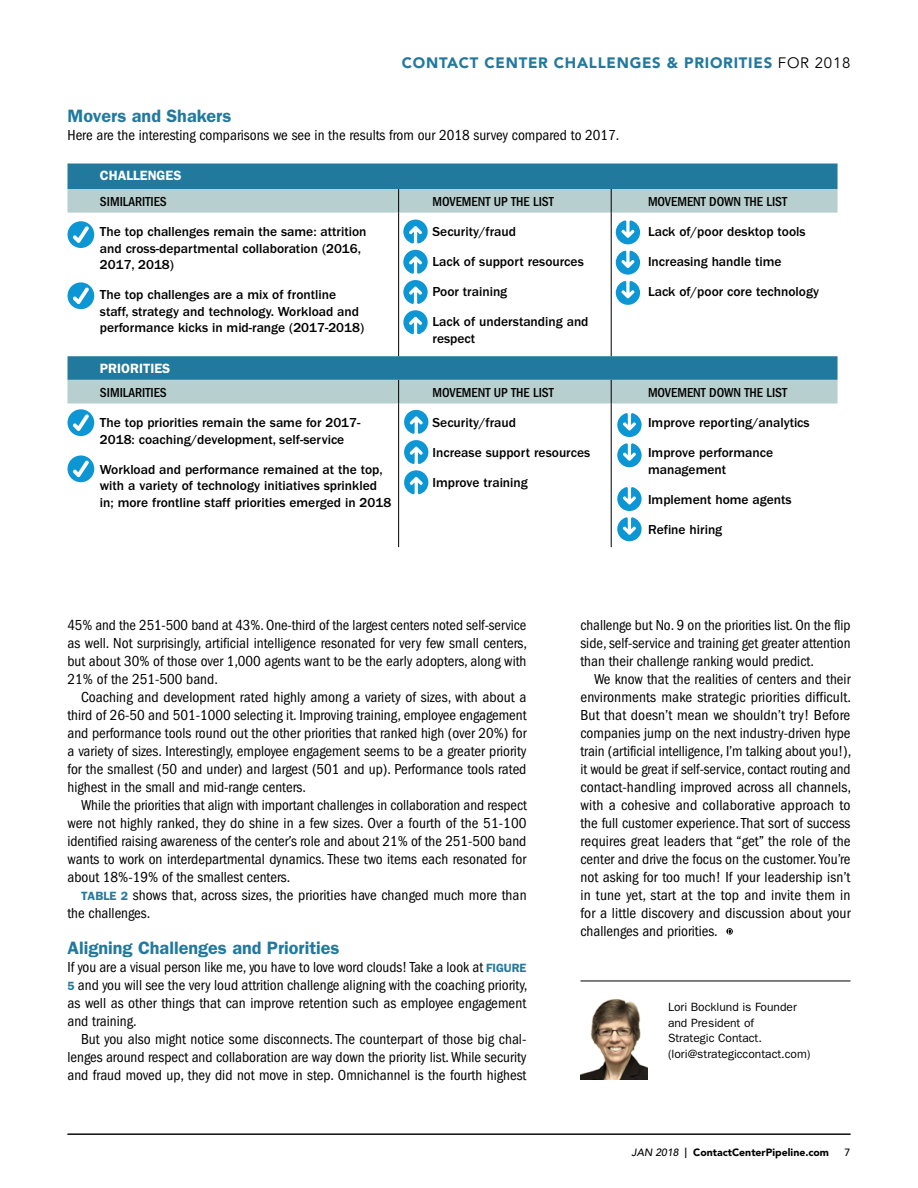
<style>
.page{position:relative;width:918px;height:1188px;background:#fff}
.page>*{position:absolute;margin:0;border:0;box-sizing:border-box;transform-origin:0 0}
.t1{font:600 18px "Franklin Gothic";color:#21799e}
.t2{font:condensed 15px/18px "Franklin Gothic";color:#000;text-align:justify}
.t3{font:900 15px "Avenir";letter-spacing:.05em;color:#21799e}
.t4{font:500 13.5px/16.5px "Franklin Gothic";color:#000}
.t5{font:500 condensed 13.5px "Franklin Gothic";color:#000}
.t6{font:600 13.5px "Franklin Gothic";color:#fff}
.t7{font:12px/15.8px "Franklin Gothic";color:#000}
.t8{font:900 10.5px "Avenir";color:#000}
.t9{font:500 10.5px "Avenir";color:#000}
.s1{font-weight:400;color:#000}
.s2{font-weight:600;font-stretch:normal;font-size:12px;color:#22799e}
.s3{font-weight:500;font-style:italic}
</style>
<div class="page">
<hr style="left:68px;top:1134px;width:782px;height:1px;background:#000">
<svg style="left:726px;top:928px;width:7px;height:7px"></svg>
<hr style="left:580px;top:981px;width:270px;height:1px;background:#000">
<img style="left:580px;top:998px;width:68px;height:82px">
<div style="left:68px;top:164px;width:770px;height:25px;background:#21799e"></div>
<svg style="left:68px;top:189px;width:770px;height:215px"></svg>
<svg style="left:398px;top:189px;width:1px;height:24px"></svg>
<hr style="left:398px;top:213px;width:1px;height:143px;background:#000">
<svg style="left:398px;top:380px;width:1px;height:24px"></svg>
<hr style="left:398px;top:404px;width:1px;height:143px;background:#000">
<svg style="left:611px;top:189px;width:1px;height:24px"></svg>
<hr style="left:611px;top:213px;width:1px;height:143px;background:#000">
<svg style="left:611px;top:380px;width:1px;height:24px"></svg>
<hr style="left:611px;top:404px;width:1px;height:143px;background:#000">
<svg style="left:403px;top:220px;width:25px;height:24px"></svg>
<svg style="left:403px;top:250px;width:25px;height:24px"></svg>
<svg style="left:403px;top:280px;width:25px;height:24px"></svg>
<svg style="left:403px;top:310px;width:25px;height:24px"></svg>
<svg style="left:404px;top:410px;width:24px;height:24px"></svg>
<svg style="left:404px;top:440px;width:24px;height:24px"></svg>
<svg style="left:404px;top:470px;width:24px;height:24px"></svg>
<svg style="left:617px;top:517px;width:25px;height:24px"></svg>
<svg style="left:617px;top:487px;width:25px;height:24px"></svg>
<svg style="left:617px;top:443px;width:25px;height:24px"></svg>
<svg style="left:617px;top:413px;width:25px;height:24px"></svg>
<svg style="left:616px;top:281px;width:24px;height:24px"></svg>
<svg style="left:616px;top:251px;width:24px;height:24px"></svg>
<svg style="left:616px;top:220px;width:24px;height:24px"></svg>
<svg style="left:68px;top:221px;width:26px;height:27px"></svg>
<svg style="left:68px;top:282px;width:26px;height:27px"></svg>
<svg style="left:68px;top:409px;width:26px;height:27px"></svg>
<svg style="left:68px;top:455px;width:26px;height:27px"></svg>
<p class="t3" style="left:402px;top:54px;width:450px">CONTACT CENTER CHALLENGES &amp; PRIORITIES <span class="s1">FOR 2018</span></p>
<p class="t1" style="left:68px;top:105px;width:166px">Movers and Shakers</p>
<p class="t2" style="left:68px;top:126px;width:554px">Here are the interesting comparisons we see in the results from our 2018 survey compared to 2017.</p>
<p class="t6" style="left:100px;top:168px;width:83px">CHALLENGES</p>
<p class="t5" style="left:100px;top:194px;width:68px">SIMILARITIES</p>
<p class="t5" style="left:433px;top:194px;width:123px">MOVEMENT UP THE LIST</p>
<p class="t5" style="left:648px;top:194px;width:141px">MOVEMENT DOWN THE LIST</p>
<p class="t4" style="left:100px;top:224px;width:268px">The top challenges remain the same: attrition and cross-departmental collaboration (2016,<br>2017, 2018)</p>
<p class="t4" style="left:100px;top:287px;width:266px">The top challenges are a mix of frontline staff, strategy and technology. Workload and performance kicks in mid-range (2017-2018)</p>
<p class="t4" style="left:648px;top:224px;width:159px">Lack of/poor desktop tools</p>
<p class="t4" style="left:648px;top:254px;width:135px">Increasing handle time</p>
<p class="t4" style="left:648px;top:284px;width:173px">Lack of/poor core technology</p>
<p class="t4" style="left:433px;top:224px;width:85px">Security/fraud</p>
<p class="t4" style="left:433px;top:254px;width:153px">Lack of support resources</p>
<p class="t4" style="left:433px;top:284px;width:76px">Poor training</p>
<p class="t4" style="left:433px;top:314px;width:158px">Lack of understanding and respect</p>
<p class="t6" style="left:100px;top:360px;width:72px">PRIORITIES</p>
<p class="t5" style="left:100px;top:385px;width:68px">SIMILARITIES</p>
<p class="t5" style="left:433px;top:385px;width:123px">MOVEMENT UP THE LIST</p>
<p class="t5" style="left:648px;top:385px;width:141px">MOVEMENT DOWN THE LIST</p>
<p class="t4" style="left:100px;top:415px;width:262px">The top priorities remain the same for 2017-<br>2018: coaching/development, self-service</p>
<p class="t4" style="left:100px;top:461px;width:293px">Workload and performance remained at the top, with a variety of technology initiatives sprinkled in; more frontline staff priorities emerged in 2018</p>
<p class="t4" style="left:433px;top:414px;width:85px">Security/fraud</p>
<p class="t4" style="left:433px;top:444px;width:159px">Increase support resources</p>
<p class="t4" style="left:433px;top:474px;width:97px">Improve training</p>
<p class="t4" style="left:648px;top:414px;width:163px">Improve reporting/analytics</p>
<p class="t4" style="left:648px;top:444px;width:127px">Improve performance management</p>
<p class="t4" style="left:648px;top:491px;width:145px">Implement home agents</p>
<p class="t4" style="left:648px;top:521px;width:76px">Refine hiring</p>
<p class="t2" style="left:68px;top:616px;width:461px">45% and the 251-500 band at 43%. One-third of the largest centers noted self-service as well. Not surprisingly, artificial intelligence resonated for very few small centers, but about 30% of those over 1,000 agents want to be the early adopters, along with 21% of the 251-500 band.</p>
<p class="t2" style="left:68px;top:688px;width:461px;text-indent:14px">Coaching and development rated highly among a variety of sizes, with about a third of 26-50 and 501-1000 selecting it. Improving training, employee engagement and performance tools round out the other priorities that ranked high (over 20%) for a variety of sizes. Interestingly, employee engagement seems to be a greater priority for the smallest (50 and under) and largest (501 and up). Performance tools rated highest in the small and mid-range centers.</p>
<p class="t2" style="left:68px;top:796px;width:461px;text-indent:14px">While the priorities that align with important challenges in collaboration and respect were not highly ranked, they do shine in a few sizes. Over a fourth of the 51-100 identified raising awareness of the center’s role and about 21% of the 251-500 band wants to work on interdepartmental dynamics. These two items each resonated for about 18%-19% of the smallest centers.</p>
<p class="t2" style="left:68px;top:886px;width:461px;text-indent:14px"><span class="s2">TABLE 2</span> shows that, across sizes, the priorities have changed much more than the challenges.</p>
<p class="t1" style="left:68px;top:937px;width:274px">Aligning Challenges and Priorities</p>
<p class="t2" style="left:68px;top:958px;width:461px">If you are a visual person like me, you have to love word clouds! Take a look at <span class="s2">FIGURE 5</span> and you will see the very loud attrition challenge aligning with the coaching priority, as well as other things that can improve retention such as employee engagement and training.</p>
<p class="t2" style="left:68px;top:1030px;width:461px;text-indent:14px">But you also might notice some disconnects. The counterpart of those big chal&shy;lenges around respect and collaboration are way down the priority list. While security and fraud moved up, they did not move in step. Omnichannel is the fourth highest</p>
<p class="t2" style="left:580px;top:616px;width:272px">challenge but No. 9 on the priorities list. On the flip side, self-service and training get greater attention than their challenge ranking would predict.</p>
<p class="t2" style="left:580px;top:670px;width:272px;text-indent:14px">We know that the realities of centers and their environments make strategic priorities difficult.<br>But that doesn’t mean we shouldn’t try! Before companies jump on the next industry-driven hype train (artificial intelligence, I’m talking about you!), it would be great if self-service, contact routing and contact-handling improved across all channels, with a cohesive and collaborative approach to the full customer experience. That sort of success requires great leaders that “get” the role of the center and drive the focus on the customer. You’re not asking for too much! If your leadership isn’t in tune yet, start at the top and invite them in for a little discovery and discussion about your challenges and priorities.</p>
<p class="t7" style="left:668px;top:999px;width:144px">Lori Bocklund is Founder and President of<br>Strategic Contact. (lori@strategiccontact.com)</p>
<p class="t8" style="left:632px;top:1146px;width:199px"><span class="s3">JAN 2018</span> ❘ ContactCenterPipeline.com</p>
<p class="t9" style="left:845px;top:1146px;width:7px">7</p>
</div>
